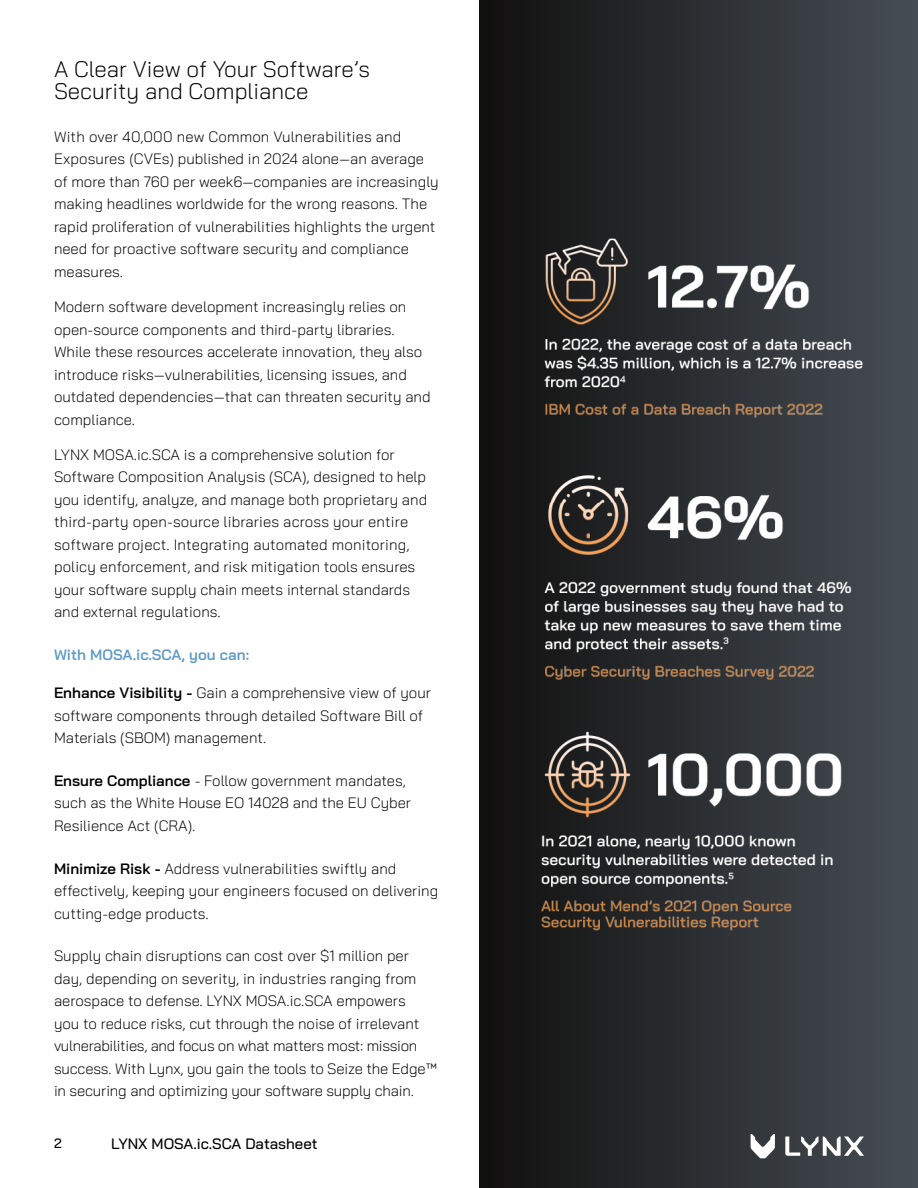
<style>
.page{position:relative;width:918px;height:1188px;background:#fff}
.page>*{position:absolute;margin:0;border:0;box-sizing:border-box;transform-origin:0 0}
.t1{font:300 22.5px/22.5px "Bai Jamjuree";color:#000}
.t2{font:300 15px/22.5px "Bai Jamjuree";color:#000}
.t3{font:500 15px "Bai Jamjuree";color:#000}
.t4{font:600 15px "Bai Jamjuree";color:#5d9ac6}
.t5{font:500 13.5px "Bai Jamjuree";color:#000}
.s1{font-weight:600}
</style>
<div class="page">
<div style="left:479px;top:0;width:439px;height:1188px;background:linear-gradient(to right,#100f0e,#464e55)"></div>
<img style="left:525px;top:229px;width:346px;height:730px">
<svg style="left:751px;top:1134px;width:24px;height:24px"></svg>
<svg style="left:785px;top:1137px;width:79px;height:19px"></svg>
<h1 class="t1" style="left:54px;top:57px;width:318px">A Clear View of Your Software’s<br>Security and Compliance</h1>
<p class="t2" style="left:54px;top:125px;width:386px">With over 40,000 new Common Vulnerabilities and Exposures (CVEs) published in 2024 alone—an average of more than 760 per week6—companies are increasingly making headlines worldwide for the wrong reasons. The rapid proliferation of vulnerabilities highlights the urgent need for proactive software security and compliance measures.</p>
<p class="t2" style="left:54px;top:295px;width:378px">Modern software development increasingly relies on open-source components and third-party libraries.<br>While these resources accelerate innovation, they also introduce risks—vulnerabilities, licensing issues, and outdated dependencies—that can threaten security and compliance.</p>
<p class="t2" style="left:54px;top:443px;width:375px">LYNX MOSA.ic.SCA is a comprehensive solution for Software Composition Analysis (SCA), designed to help you identify, analyze, and manage both proprietary and third-party open-source libraries across your entire software project. Integrating automated monitoring, policy enforcement, and risk mitigation tools ensures your software supply chain meets internal standards and external regulations.</p>
<p class="t4" style="left:54px;top:646px;width:197px">With MOSA.ic.SCA, you can:</p>
<p class="t2" style="left:54px;top:682px;width:379px"><span class="s1">Enhance Visibility -</span> Gain a comprehensive view of your software components through detailed Software Bill of<br>Materials (SBOM) management.</p>
<p class="t2" style="left:54px;top:769px;width:359px"><span class="s1">Ensure Compliance</span> - Follow government mandates, such as the White House EO 14028 and the EU Cyber<br>Resilience Act (CRA).</p>
<p class="t2" style="left:54px;top:857px;width:386px"><span class="s1">Minimize Risk -</span> Address vulnerabilities swiftly and effectively, keeping your engineers focused on delivering cutting-edge products.</p>
<p class="t2" style="left:54px;top:945px;width:385px">Supply chain disruptions can cost over $1 million per day, depending on severity, in industries ranging from aerospace to defense. LYNX MOSA.ic.SCA empowers<br>you to reduce risks, cut through the noise of irrelevant vulnerabilities, and focus on what matters most: mission success. With Lynx, you gain the tools to Seize the Edge™ in securing and optimizing your software supply chain.</p>
<p class="t5" style="left:54px;top:1135px;width:9px">2</p>
<p class="t3" style="left:111px;top:1135px;width:208px">LYNX MOSA.ic.SCA Datasheet</p>
</div>
